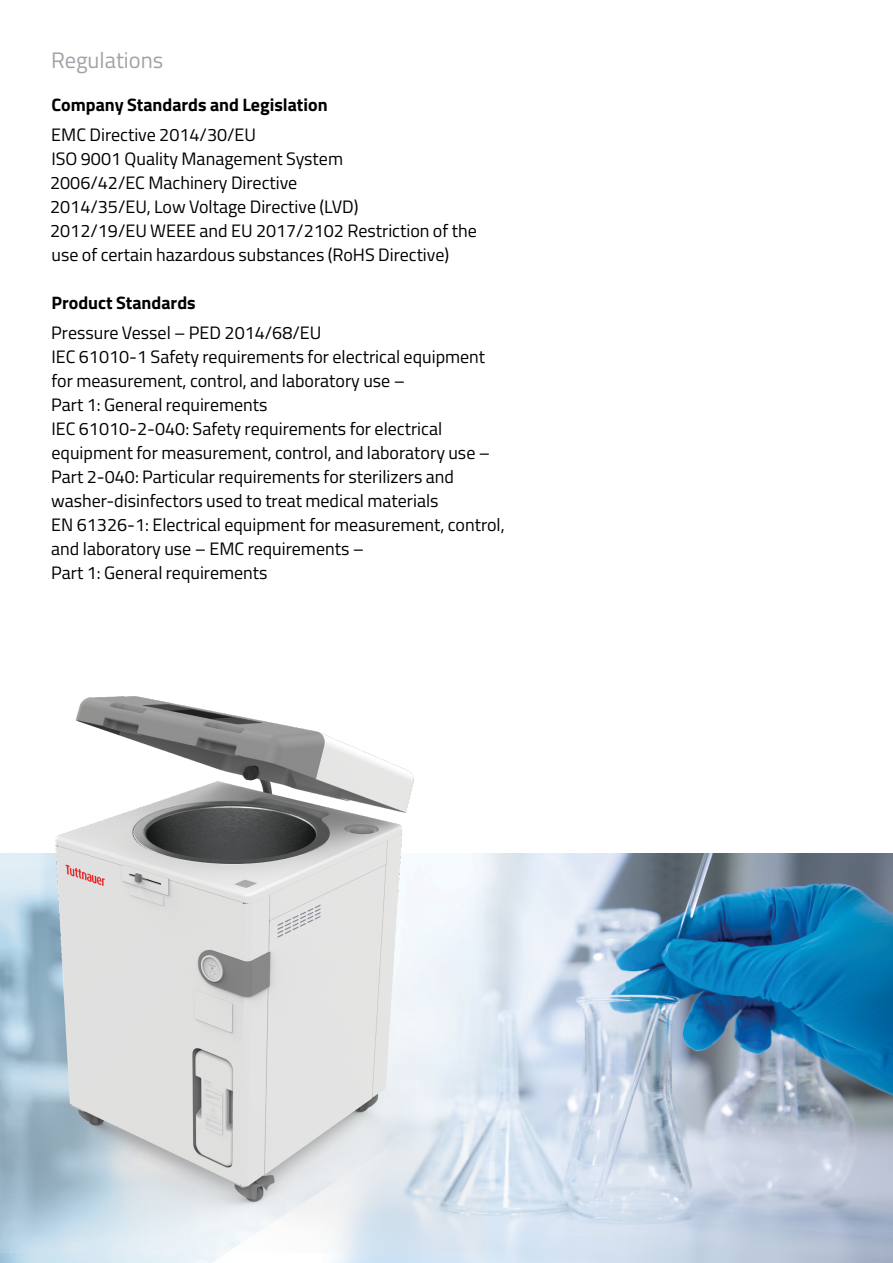
<style>
.page{position:relative;width:893px;height:1263px;background:#fff}
.page>*{position:absolute;margin:0;border:0;box-sizing:border-box;transform-origin:0 0}
.t1{font:22.5px "Titillium Web";color:#a0a4a8}
.t2{font:18px/24px "Titillium Web";color:#000}
.t3{font:700 18px "Titillium Web";color:#000}
</style>
<div class="page">
<img style="left:0;top:854px;width:893px;height:409px">
<img style="left:0;top:696px;width:485px;height:557px">
<p class="t1" style="left:51px;top:44px;width:114px">Regulations</p>
<p class="t3" style="left:52px;top:91px;width:278px">Company Standards and Legislation</p>
<p class="t2" style="left:50px;top:122px;width:428px">EMC Directive 2014/30/EU<br>ISO 9001 Quality Management System<br>2006/42/EC Machinery Directive<br>2014/35/EU, Low Voltage Directive (LVD)<br>2012/19/EU WEEE and EU 2017/2102 Restriction of the use of certain hazardous substances (RoHS Directive)</p>
<p class="t3" style="left:51px;top:289px;width:146px">Product Standards</p>
<p class="t2" style="left:51px;top:320px;width:455px">Pressure Vessel – PED 2014/68/EU<br>IEC 61010-1 Safety requirements for electrical equipment for measurement, control, and laboratory use –<br>Part 1: General requirements<br>IEC 61010-2-040: Safety requirements for electrical equipment for measurement, control, and laboratory use – Part 2-040: Particular requirements for sterilizers and washer-disinfectors used to treat medical materials<br>EN 61326-1: Electrical equipment for measurement, control, and laboratory use – EMC requirements –<br>Part 1: General requirements</p>
</div>
